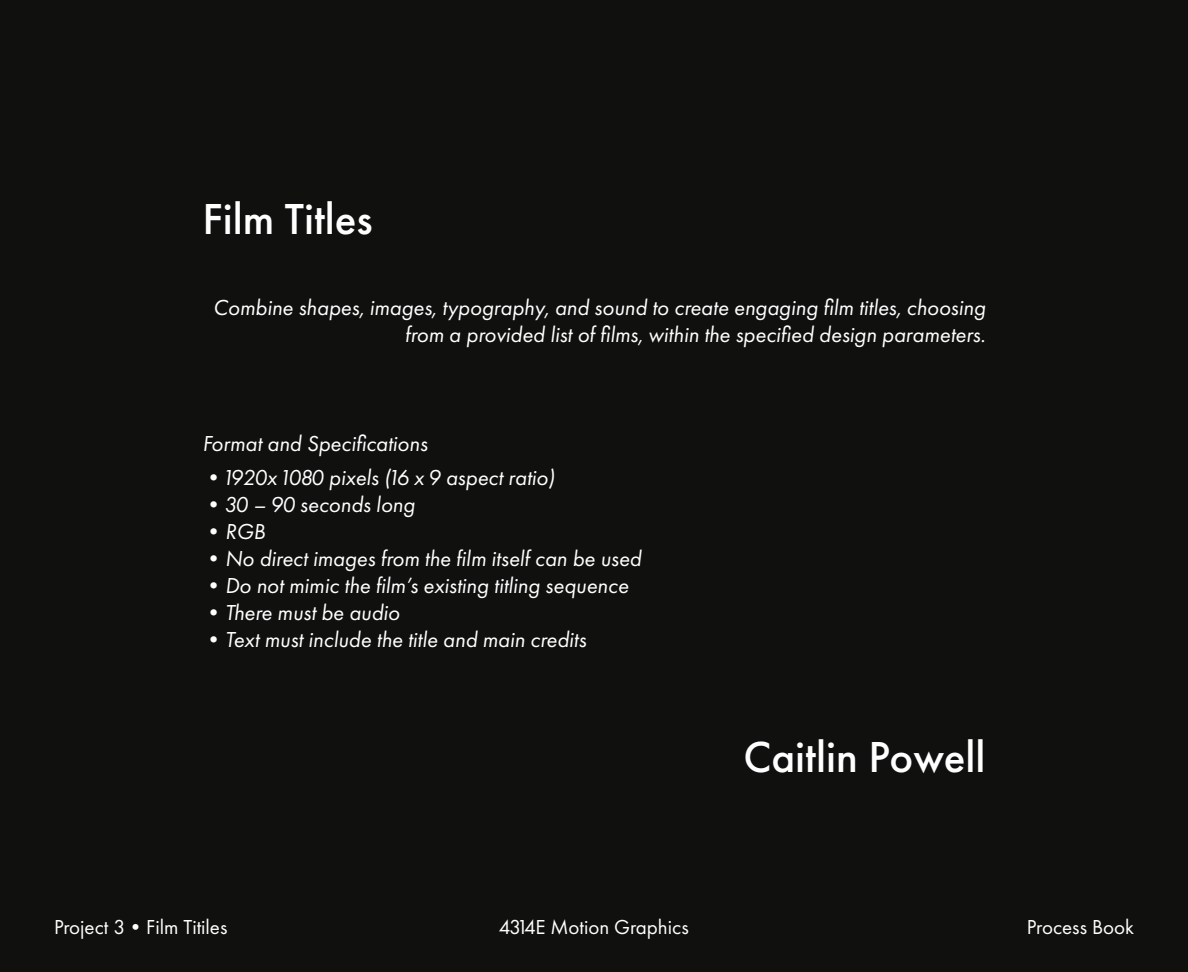
<style>
.page{position:relative;width:1188px;height:972px;background:#10110f}
.page>*{position:absolute;margin:0;border:0;box-sizing:border-box;transform-origin:0 0}
.t1{font:500 45px "Futura PT";color:#fff}
.t2{font:italic 22.5px/27px "Futura PT";color:#fff;text-align:right}
.t3{font:21px "Futura PT";color:#fff}
.s1{font-weight:500;font-style:normal}
</style>
<div class="page">
<p class="t1" style="left:202px;top:192px;width:172px">Film Titles</p>
<p class="t2" style="left:213px;top:294px;width:774px">Combine shapes, images, typography, and sound to create engaging film titles, choosing from a provided list of films, within the specified design parameters.</p>
<p class="t2" style="left:202px;top:430px;width:227px">Format and Specifications</p>
<p class="t2" style="left:202px;top:464px;width:354px"><span class="s1">•</span>1920x 1080 pixels (16 x 9 aspect ratio)</p>
<p class="t2" style="left:202px;top:491px;width:214px"><span class="s1">•</span>30 – 90 seconds long</p>
<p class="t2" style="left:202px;top:518px;width:64px"><span class="s1">•</span>RGB</p>
<p class="t2" style="left:202px;top:545px;width:441px"><span class="s1">•</span>No direct images from the film itself can be used</p>
<p class="t2" style="left:202px;top:572px;width:428px"><span class="s1">•</span>Do not mimic the film’s existing titling sequence</p>
<p class="t2" style="left:202px;top:599px;width:199px"><span class="s1">•</span>There must be audio</p>
<p class="t2" style="left:202px;top:626px;width:385px"><span class="s1">•</span>Text must include the title and main credits</p>
<p class="t1" style="left:744px;top:730px;width:243px">Caitlin Powell</p>
<p class="t3" style="left:54px;top:915px;width:175px">Project 3•Film Titiles</p>
<p class="t3" style="left:499px;top:915px;width:191px">4314E Motion Graphics</p>
<p class="t3" style="left:1027px;top:915px;width:109px">Process Book</p>
</div>
